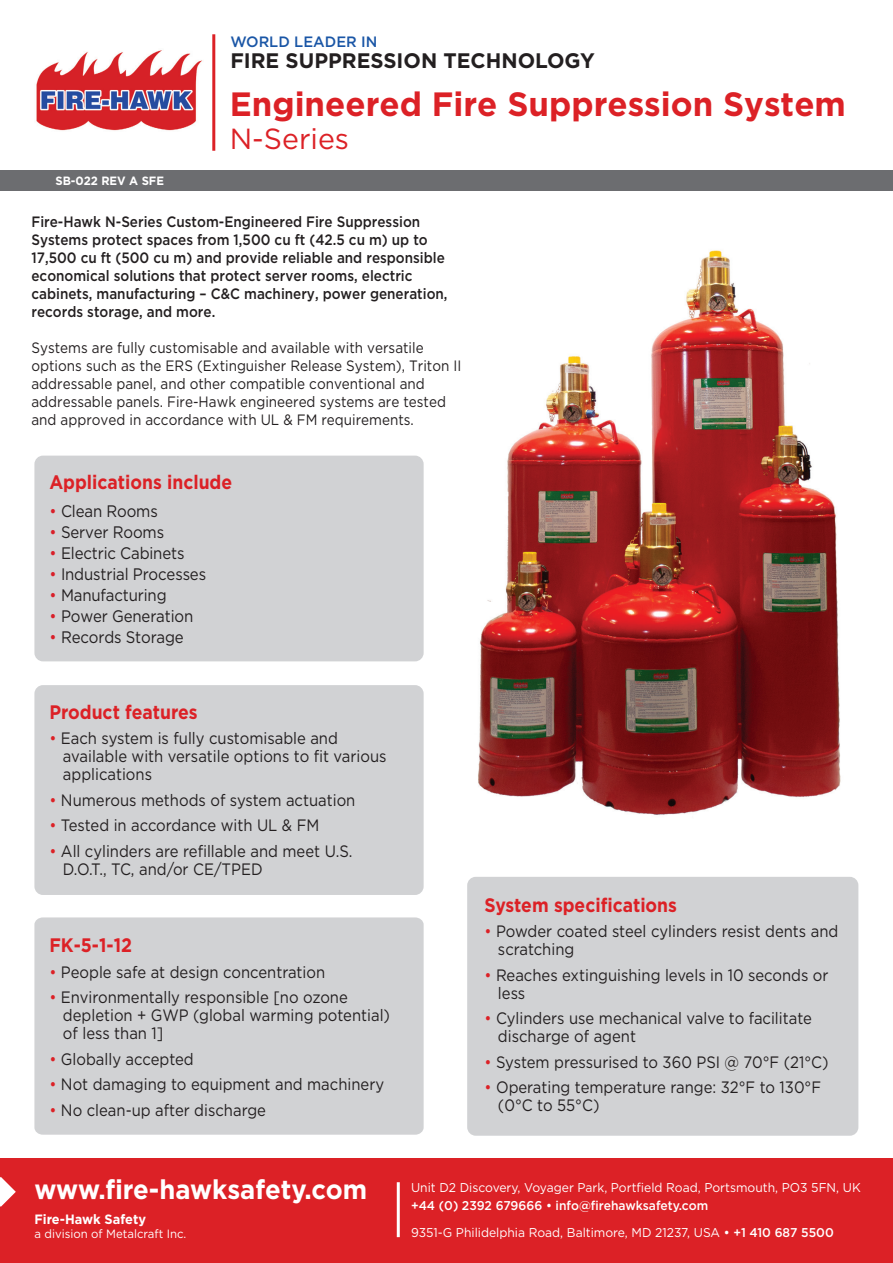
<style>
.page{position:relative;width:893px;height:1263px;background:#fff}
.page>*{position:absolute;margin:0;border:0;box-sizing:border-box;transform-origin:0 0}
.t1{font:700 33.6px "Gotham";color:#dc2126}
.t2{font:29.1px "Gotham";color:#dc2126}
.t3{font:700 27px "Gotham";color:#fff;scale:.95 1}
.t4{font:700 21px "Gotham";color:#231f20}
.t5{font:700 19.5px "Gotham";color:#dc2126;scale:.9 1}
.t6{font:16.65px "Gotham";letter-spacing:-.01em;color:#231f20;scale:.9 1}
.t7{font:16.5px/18px "Gotham";color:#231f20;scale:.9 1}
.t8{font:500 15px/18px "Gotham";color:#231f20;scale:.9 1}
.t9{font:15px/18px "Gotham";color:#231f20;scale:.9 1}
.t10{font:500 15px "Gotham";color:#1a56a6}
.t11{font:700 13.5px "Gotham";color:#fff;scale:.95 1}
.t12{font:500 12.75px/27px "Gotham";color:#fff;scale:.95 1}
.t13{font:12.75px "Gotham";color:#fff;scale:.95 1}
.t14{font:12px "Gotham";color:#fff;scale:.95 1}
.t15{font:700 12px "Gotham";color:#fff;scale:.95 1}
.s1{color:#d91f29}
.s2{color:#dc2126}
.s3{font-weight:400}
</style>
<div class="page">
<img style="left:478px;top:250px;width:363px;height:565px">
<div style="left:467px;top:877px;width:391px;height:259px;background:#d1d2d4;border-radius:9px"></div>
<div style="left:34px;top:456px;width:390px;height:205px;background:#d1d2d4;border-radius:9px"></div>
<hr style="left:212px;top:34px;width:3px;height:117px;background:#dc2126">
<div style="left:0;top:170px;width:893px;height:21px;background:#6c6d70"></div>
<div style="left:34px;top:685px;width:390px;height:210px;background:#d1d2d4;border-radius:9px"></div>
<div style="left:34px;top:917px;width:390px;height:218px;background:#d1d2d4"></div>
<div style="left:0;top:1159px;width:893px;height:104px;background:#dc2126"></div>
<svg style="left:0;top:1177px;width:16px;height:30px"></svg>
<hr style="left:397px;top:1182px;width:3px;height:55px;background:#fff">
<img style="left:36px;top:50px;width:167px;height:81px">
<p class="t10" style="left:230px;top:32px;width:149px">WORLD LEADER IN</p>
<p class="t4" style="left:230px;top:47px;width:366px">FIRE SUPPRESSION TECHNOLOGY</p>
<p class="t15" style="left:55px;top:173px;width:116px">SB-022 REV A SFE</p>
<h1 class="t1" style="left:230px;top:82px;width:618px">Engineered Fire Suppression System</h1>
<h2 class="t2" style="left:230px;top:120px;width:121px">N-Series</h2>
<p class="t8" style="left:32px;top:213px;width:464px">Fire-Hawk N-Series Custom-Engineered Fire Suppression Systems protect spaces from 1,500 cu ft (42.5 cu m) up to 17,500 cu ft (500 cu m) and provide reliable and responsible economical solutions that protect server rooms, electric cabinets, manufacturing – C&amp;C machinery, power generation, records storage, and more.</p>
<p class="t9" style="left:32px;top:339px;width:479px">Systems are fully customisable and available with versatile options such as the ERS (Extinguisher Release System), Triton II addressable panel, and other compatible conventional and addressable panels. Fire-Hawk engineered systems are tested and approved in accordance with UL &amp; FM requirements.</p>
<p class="t5" style="left:49px;top:469px;width:205px">Applications include</p>
<p class="t6" style="left:50px;top:500px;width:122px"><span class="s1">•</span> Clean Rooms</p>
<p class="t6" style="left:50px;top:521px;width:129px"><span class="s1">•</span> Server Rooms</p>
<p class="t6" style="left:50px;top:542px;width:151px"><span class="s1">•</span> Electric Cabinets</p>
<p class="t6" style="left:50px;top:563px;width:175px"><span class="s1">•</span> Industrial Processes</p>
<p class="t6" style="left:50px;top:584px;width:132px"><span class="s1">•</span> Manufacturing</p>
<p class="t6" style="left:50px;top:605px;width:161px"><span class="s1">•</span> Power Generation</p>
<p class="t6" style="left:50px;top:626px;width:151px"><span class="s1">•</span> Records Storage</p>
<p class="t5" style="left:49px;top:699px;width:166px">Product features</p>
<p class="t7" style="left:63px;top:729px;width:361px;text-indent:-13px"><span class="s2">•</span> Each system is fully customisable and available with versatile options to fit various applications</p>
<p class="t7" style="left:49px;top:791px;width:341px"><span class="s2">•</span> Numerous methods of system actuation</p>
<p class="t7" style="left:49px;top:816px;width:301px"><span class="s2">•</span> Tested in accordance with UL &amp; FM</p>
<p class="t7" style="left:63px;top:842px;width:323px;text-indent:-14px"><span class="s2">•</span> All cylinders are refillable and meet U.S.<br>D.O.T., TC, and/or CE/TPED</p>
<p class="t5" style="left:49px;top:932px;width:93px">FK-5-1-12</p>
<p class="t7" style="left:49px;top:963px;width:308px"><span class="s2">•</span> People safe at design concentration</p>
<p class="t7" style="left:63px;top:988px;width:365px;text-indent:-14px"><span class="s2">•</span> Environmentally responsible [no ozone depletion + GWP (global warming potential) of less than 1]</p>
<p class="t7" style="left:49px;top:1050px;width:162px"><span class="s2">•</span> Globally accepted</p>
<p class="t7" style="left:49px;top:1075px;width:373px"><span class="s2">•</span> Not damaging to equipment and machinery</p>
<p class="t7" style="left:49px;top:1101px;width:242px"><span class="s2">•</span> No clean-up after discharge</p>
<p class="t5" style="left:484px;top:892px;width:215px">System specifications</p>
<p class="t7" style="left:498px;top:922px;width:380px;text-indent:-14px"><span class="s2">•</span> Powder coated steel cylinders resist dents and scratching</p>
<p class="t7" style="left:498px;top:965px;width:369px;text-indent:-14px"><span class="s2">•</span> Reaches extinguishing levels in 10 seconds or less</p>
<p class="t7" style="left:498px;top:1009px;width:350px;text-indent:-13px"><span class="s2">•</span> Cylinders use mechanical valve to facilitate discharge of agent</p>
<p class="t7" style="left:484px;top:1052px;width:384px"><span class="s2">•</span> System pressurised to 360 PSI @ 70°F (21°C)</p>
<p class="t7" style="left:498px;top:1078px;width:361px;text-indent:-13px"><span class="s2">•</span> Operating temperature range: 32°F to 130°F (0°C to 55°C)</p>
<h3 class="t3" style="left:34px;top:1171px;width:352px">www.fire-hawksafety.com</h3>
<p class="t11" style="left:34px;top:1210px;width:119px">Fire-Hawk Safety</p>
<p class="t14" style="left:34px;top:1226px;width:161px">a division of Metalcraft Inc.</p>
<p class="t13" style="left:411px;top:1179px;width:475px">Unit D2 Discovery, Voyager Park, Portfield Road, Portsmouth, PO3 5FN, UK</p>
<p class="t12" style="left:411px;top:1191px;width:446px">+44 (0) 2392 679666 • info@firehawksafety.com<br><span class="s3">9351-G Philidelphia Road, Baltimore, MD 21237, USA</span> • +1 410 687 5500</p>
</div>
